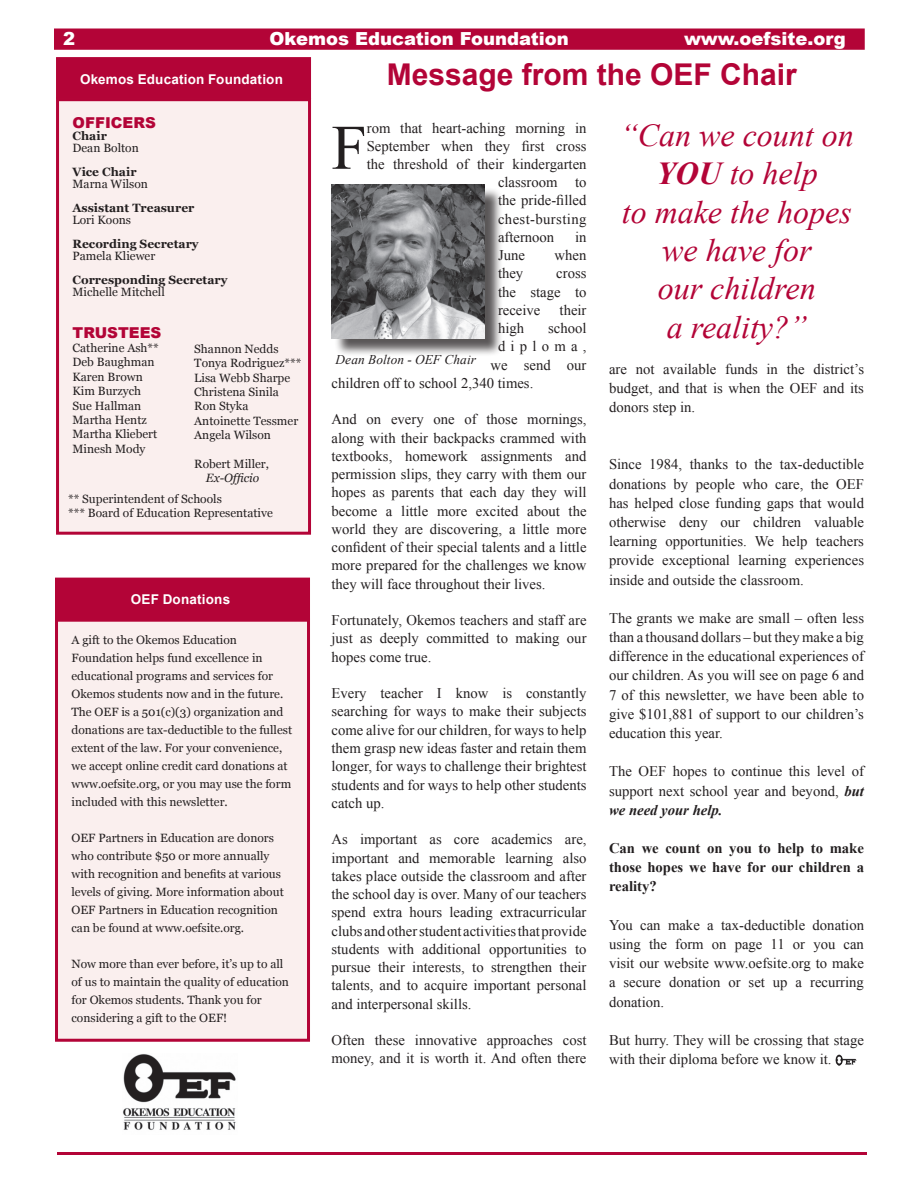
<style>
.page{position:relative;width:918px;height:1188px;background:#fff}
.page>*{position:absolute;margin:0;border:0;box-sizing:border-box;transform-origin:0 0}
.t1{font:63.45px "Times New Roman";color:#231f20}
.t2{font:italic 31.95px/38.4px "Times New Roman";color:#b30437;text-align:center}
.t3{font:700 30px "Arial";color:#b30437}
.t4{font:900 18px "Arial";color:#fff}
.t5{font:900 15px "Arial";color:#b30437}
.t6{font:14.7px/18.3px "Times New Roman";color:#231f20;text-align:justify}
.t7{font:700 14.7px/19.2px "Times New Roman";color:#231f20;text-align:justify}
.t8{font:14.7px "Times New Roman";letter-spacing:.025em;color:#231f20}
.t9{font:14.7px "Times New Roman";letter-spacing:.355em;color:#231f20}
.t10{font:700 13.5px "Arial";letter-spacing:.01em;color:#fff}
.t11{font:italic 13.35px "Times New Roman";letter-spacing:.01em;color:#231f20}
.t12{font:12px/18px "Georgia";color:#231f20}
.t13{font:700 12px "Georgia";color:#231f20}
.t14{font:italic 12px "Georgia";color:#231f20}
.s1{font-weight:700}
.s2{font-weight:700;font-style:italic}
</style>
<div class="page">
<div style="left:54px;top:28px;width:811px;height:22px;background:#b30437;border:2px solid #b30437"></div>
<hr style="left:57px;top:1152px;width:810px;height:3px;background:#b30437">
<div style="left:58px;top:100px;width:252px;height:433px;background:#faefee"></div>
<div style="left:56px;top:98px;width:255px;height:437px;border:3px solid #b30437"></div>
<div style="left:56px;top:57px;width:255px;height:42px;background:#b30437;border:2px solid #b30437"></div>
<div style="left:57px;top:620px;width:252px;height:420px;background:#faefee"></div>
<div style="left:55px;top:619px;width:255px;height:423px;border:3px solid #b30437"></div>
<div style="left:55px;top:578px;width:255px;height:41px;background:#b30437"></div>
<div style="left:334px;top:187px;width:169px;height:170px;background:#231f20;opacity:.75"></div>
<img style="left:332px;top:185px;width:152px;height:153px">
<img style="left:835px;top:1055px;width:21px;height:11px">
<img style="left:123px;top:1054px;width:113px;height:76px">
<p class="t4" style="left:63px;top:26px;width:14px">2</p>
<p class="t4" style="left:270px;top:25px;width:301px">Okemos Education Foundation</p>
<p class="t4" style="left:684px;top:26px;width:163px">www.oefsite.org</p>
<h3 class="t3" style="left:387px;top:55px;width:412px">Message from the OEF Chair</h3>
<h1 class="t1" style="left:332px;top:105px;width:37px">F</h1>
<p class="t6" style="left:367px;top:118px;width:221px">rom that heart-aching morning in</p>
<p class="t10" style="left:80px;top:70px;width:204px">Okemos Education Foundation</p>
<p class="t5" style="left:73px;top:111px;width:85px">OFFICERS</p>
<p class="t13" style="left:73px;top:128px;width:36px">Chair</p>
<p class="t12" style="left:73px;top:139px;width:68px">Dean Bolton</p>
<p class="t13" style="left:73px;top:164px;width:66px">Vice Chair</p>
<p class="t12" style="left:73px;top:175px;width:77px">Marna Wilson</p>
<p class="t13" style="left:73px;top:200px;width:123px">Assistant Treasurer</p>
<p class="t12" style="left:73px;top:211px;width:60px">Lori Koons</p>
<p class="t13" style="left:73px;top:236px;width:128px">Recording Secretary</p>
<p class="t12" style="left:73px;top:247px;width:84px">Pamela Kliewer</p>
<p class="t13" style="left:73px;top:272px;width:157px">Corresponding Secretary</p>
<p class="t12" style="left:73px;top:283px;width:94px">Michelle Mitchell</p>
<p class="t5" style="left:73px;top:321px;width:90px">TRUSTEES</p>
<p class="t12" style="left:73px;top:341px;width:88px;line-height:14.4px">Catherine Ash**<br>Deb Baughman<br>Karen Brown<br>Kim Burzych<br>Sue Hallman<br>Martha Hentz<br>Martha Kliebert<br>Minesh Mody</p>
<p class="t12" style="left:194px;top:342px;width:109px;line-height:14.4px">Shannon Nedds<br>Tonya Rodriguez***<br>Lisa Webb Sharpe<br>Christena Sinila<br>Ron Styka<br>Antoinette Tessmer<br>Angela Wilson</p>
<p class="t12" style="left:194px;top:455px;width:76px">Robert Miller,</p>
<p class="t14" style="left:206px;top:471px;width:55px">Ex-Officio</p>
<p class="t12" style="left:68px;top:492px;width:206px;line-height:14.4px">** Superintendent of Schools<br>*** Board of Education Representative</p>
<h2 class="t2" style="left:620px;top:115px;width:235px">“Can we count on <span class="s1">you</span> to help<br>to make the hopes we have for<br>our children<br>a reality?”</h2>
<p class="t6" style="left:367px;top:136px;width:221px">September when they first cross</p>
<p class="t6" style="left:367px;top:154px;width:221px">the threshold of their kindergarten</p>
<p class="t6" style="left:498px;top:173px;width:90px">classroom to</p>
<p class="t6" style="left:498px;top:191px;width:90px">the pride-filled</p>
<p class="t8" style="left:498px;top:209px;width:90px">chest-bursting</p>
<p class="t6" style="left:498px;top:228px;width:58px">afternoon</p>
<p class="t6" style="left:575px;top:228px;width:13px">in</p>
<p class="t6" style="left:498px;top:246px;width:28px">June</p>
<p class="t6" style="left:555px;top:246px;width:33px">when</p>
<p class="t6" style="left:498px;top:264px;width:27px">they</p>
<p class="t6" style="left:498px;top:264px;width:90px;text-indent:58px">cross the stage to receive</p>
<p class="t6" style="left:560px;top:301px;width:28px">their</p>
<p class="t6" style="left:498px;top:319px;width:28px">high</p>
<p class="t6" style="left:548px;top:319px;width:40px">school</p>
<p class="t9" style="left:498px;top:337px;width:90px">diploma,</p>
<p class="t6" style="left:491px;top:355px;width:97px">we send our</p>
<p class="t6" style="left:332px;top:374px;width:203px">children off to school 2,340 times.</p>
<p class="t6" style="left:332px;top:410px;width:257px">And on every one of those mornings, along with their backpacks crammed with textbooks, homework assignments and permission slips, they carry with them our hopes as parents that each day they will become a little more excited about the world they are discovering, a little more confident of their special talents and a little more prepared for the challenges we know they will face throughout their lives.</p>
<p class="t6" style="left:332px;top:611px;width:257px">Fortunately, Okemos teachers and staff are just as deeply committed to making our hopes come true.</p>
<p class="t6" style="left:332px;top:684px;width:257px">Every teacher I know is constantly searching for ways to make their subjects come alive for our children, for ways to help them grasp new ideas faster and retain them longer, for ways to challenge their brightest students and for ways to help other students catch up.</p>
<p class="t6" style="left:332px;top:830px;width:257px">As important as core academics are, important and memorable learning also takes place outside the classroom and after the school day is over. Many of our teachers spend extra hours leading extracurricular clubs and other student activities that provide students with additional opportunities to pursue their interests, to strengthen their talents, and to acquire important personal and interpersonal skills.</p>
<p class="t6" style="left:332px;top:1031px;width:257px">Often these innovative approaches cost money, and it is worth it. And often there</p>
<p class="t11" style="left:335px;top:350px;width:142px">Dean Bolton - OEF Chair</p>
<p class="t6" style="left:609px;top:359px;width:257px;line-height:19.2px">are not available funds in the district’s budget, and that is when the OEF and its donors step in.</p>
<p class="t6" style="left:609px;top:455px;width:257px;line-height:19.2px">Since 1984, thanks to the tax-deductible donations by people who care, the OEF has helped close funding gaps that would otherwise deny our children valuable learning opportunities. We help teachers provide exceptional learning experiences inside and outside the classroom.</p>
<p class="t6" style="left:609px;top:608px;width:257px;line-height:19.2px">The grants we make are small – often less than a thousand dollars – but they make a big difference in the educational experiences of our children. As you will see on page 6 and 7 of this newsletter, we have been able to give $101,881 of support to our children’s education this year.</p>
<p class="t6" style="left:609px;top:762px;width:257px;line-height:19.2px">The OEF hopes to continue this level of support next school year and beyond, <span class="s2">but we need your help.</span></p>
<p class="t7" style="left:609px;top:838px;width:257px">Can we count on you to help to make those hopes we have for our children a reality?</p>
<p class="t6" style="left:609px;top:915px;width:257px;line-height:19.2px">You can make a tax-deductible donation using the form on page 11 or you can visit our website www.oefsite.org to make a secure donation or set up a recurring donation.</p>
<p class="t6" style="left:609px;top:1030px;width:257px;line-height:19.2px">But hurry. They will be crossing that stage with their diploma before we know it.</p>
<p class="t10" style="left:131px;top:591px;width:101px">OEF Donations</p>
<p class="t12" style="left:72px;top:631px;width:222px">A gift to the Okemos Education Foundation helps fund excellence in educational programs and services for Okemos students now and in the future.<br>The OEF is a 501(c)(3) organization and donations are tax-deductible to the fullest extent of the law. For your convenience, we accept online credit card donations at www.oefsite.org, or you may use the form included with this newsletter.</p>
<p class="t12" style="left:72px;top:829px;width:214px">OEF Partners in Education are donors who contribute $50 or more annually with recognition and benefits at various levels of giving. More information about OEF Partners in Education recognition can be found at www.oefsite.org.</p>
<p class="t12" style="left:72px;top:955px;width:219px">Now more than ever before, it’s up to all of us to maintain the quality of education for Okemos students. Thank you for considering a gift to the OEF!</p>
</div>
